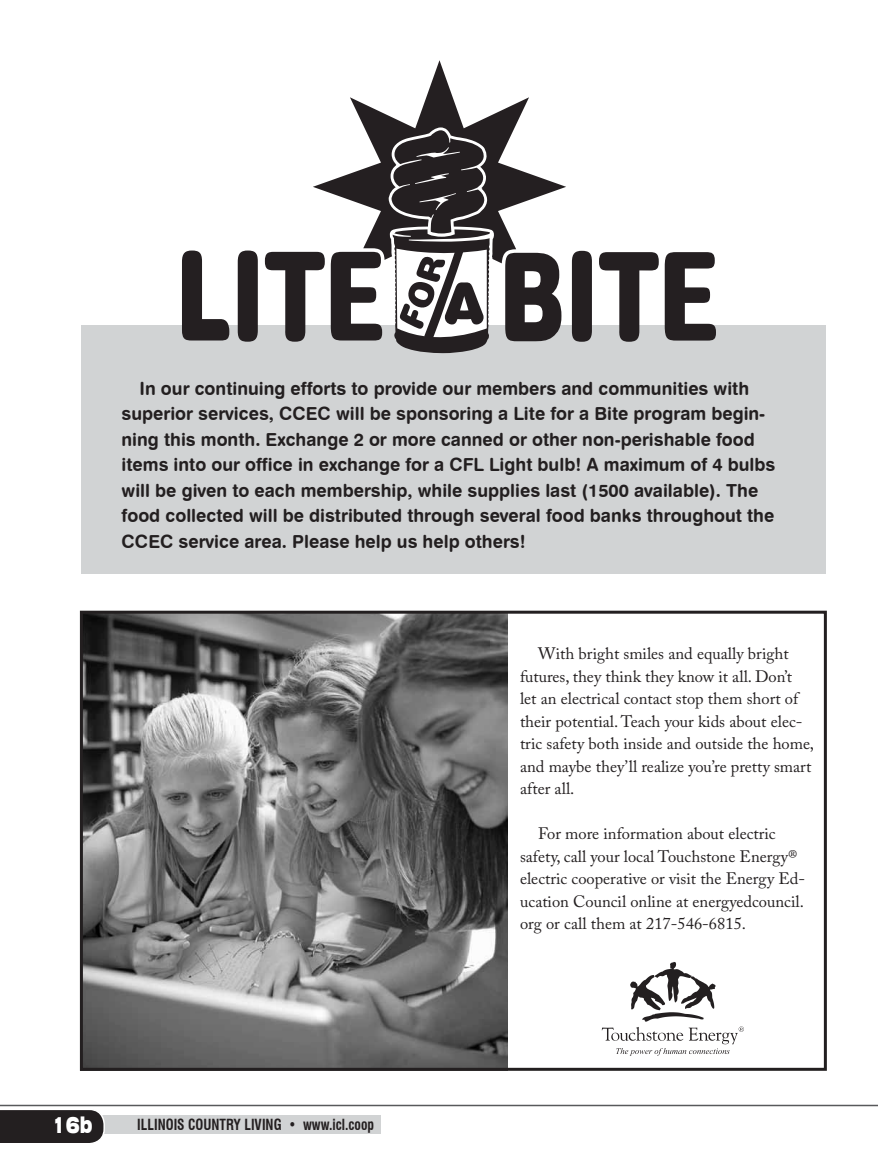
<style>
.page{position:relative;width:878px;height:1161px;background:#fff}
.page>*{position:absolute;margin:0;border:0;box-sizing:border-box;transform-origin:0 0}
.t1{font:900 expanded 22.5px "Swiss 721 BT";color:#fff;scale:.65 1}
.t2{font:18px/25.5px "Swiss 721 BT Bold Rounded";color:#231f20}
.t3{font:16.5px/22.5px "Adobe Caslon Pro";color:#231f20}
.t4{font:700 condensed 15px "Swiss 721 BT";color:#231f20;scale:.9 1}
</style>
<div class="page">
<div style="left:81px;top:325px;width:744px;height:249px;background:#d1d3d4"></div>
<svg style="left:182px;top:251px;width:47px;height:90px"></svg>
<svg style="left:238px;top:251px;width:20px;height:91px;background:#2b2729"></svg>
<svg style="left:265px;top:252px;width:60px;height:90px"></svg>
<svg style="left:331px;top:263px;width:51px;height:78px"></svg>
<svg style="left:572px;top:251px;width:20px;height:91px;background:#2b2628"></svg>
<svg style="left:599px;top:252px;width:59px;height:90px"></svg>
<svg style="left:664px;top:252px;width:52px;height:89px"></svg>
<svg style="left:313px;top:60px;width:253px;height:203px"></svg>
<svg style="left:505px;top:253px;width:56px;height:88px"></svg>
<svg style="left:391px;top:130px;width:99px;height:223px"></svg>
<img style="left:84px;top:615px;width:423px;height:452px">
<svg style="left:601px;top:962px;width:143px;height:94px"></svg>
<div style="left:80px;top:611px;width:746px;height:460px;border:3px solid #231f20"></div>
<hr style="left:0;top:1105px;width:878px;height:1px;background:#58595b">
<div style="left:0;top:1116px;width:380px;height:18px;background:#d1d3d4"></div>
<svg style="left:0;top:1110px;width:105px;height:33px;background:#2b2829"></svg>
<p class="t2" style="left:122px;top:375px;width:655px;text-indent:18px">In our continuing efforts to provide our members and communities with superior services, CCEC will be sponsoring a Lite for a Bite program begin&shy;ning this month. Exchange 2 or more canned or other non-perishable food items into our office in exchange for a CFL Light bulb! A maximum of 4 bulbs will be given to each membership, while supplies last (1500 available). The food collected will be distributed through several food banks throughout the CCEC service area. Please help us help others!</p>
<p class="t1" style="left:52px;top:1111px;width:64px">16b</p>
<p class="t4" style="left:137px;top:1116px;width:264px">ILLINOIS COUNTRY LIVING • www.icl.coop</p>
<p class="t3" style="left:520px;top:642px;width:295px;text-indent:18px">With bright smiles and equally bright futures, they think they know it all. Don’t<br>let an electrical contact stop them short of their potential. Teach your kids about elec&shy;tric safety both inside and outside the home, and maybe they’ll realize you’re pretty smart after all.</p>
<p class="t3" style="left:520px;top:822px;width:286px;text-indent:18px">For more information about electric safety, call your local Touchstone Energy® electric cooperative or visit the Energy Ed&shy;ucation Council online at energyedcouncil. org or call them at 217-546-6815.</p>
</div>
